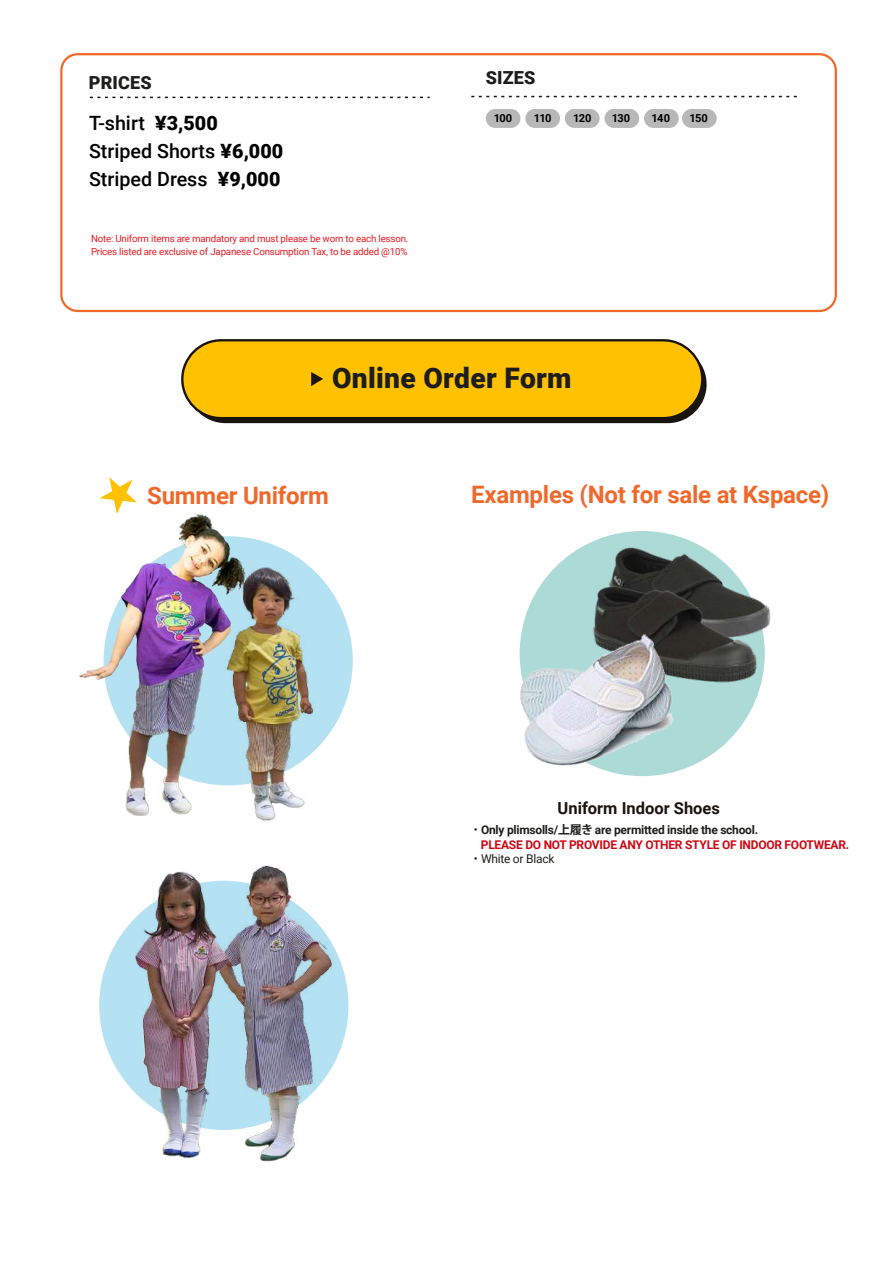
<style>
.page{position:relative;width:893px;height:1263px;background:#fff}
.page>*{position:absolute;margin:0;border:0;box-sizing:border-box;transform-origin:0 0}
.t1{font:900 28.35px "Roboto";letter-spacing:.01em;color:#1d1e1c}
.t2{font:700 24px "Roboto";letter-spacing:-.01em;color:#f0692b}
.t3{font:500 19.65px/28px "Roboto";color:#000}
.t4{font:900 18px "Roboto";letter-spacing:.01em;color:#1d1e1c}
.t5{font:700 16.5px "Roboto";color:#1a140f}
.t6{font:700 12px "Roboto";letter-spacing:-.02em;color:#d10613}
.t7{font:700 12px "Roboto";letter-spacing:-.02em;color:#1e1e1c}
.t8{font:12px "Roboto";letter-spacing:-.02em;color:#1e1e1c}
.t9{font:700 11.1px "Roboto";letter-spacing:-.06em;color:#010000}
.t10{font:9.75px/12.5px "Roboto";letter-spacing:-.02em;color:#ea1c24}
.s1{color:#010000}
.s2{font-weight:900;color:#010000}
.s3{font-weight:900}
.s4{font-family:"Koz Go Pr 6 N";font-weight:400}
.s5{font-family:"Koz Go Pr 6 N"}
</style>
<div class="page">
<div style="left:60px;top:53px;width:777px;height:259px;border:2px solid #f16929;border-radius:16px"></div>
<div style="left:520px;top:531px;width:245px;height:245px;background:#abdad7;border-radius:50%"></div>
<img style="left:594px;top:543px;width:177px;height:181px">
<img style="left:519px;top:617px;width:160px;height:160px">
<svg style="left:100px;top:477px;width:37px;height:27px"></svg>
<div style="left:486px;top:109px;width:34px;height:19px;background:#b9b8b8;border-radius:9px"></div>
<div style="left:525px;top:109px;width:35px;height:19px;background:#b9b8b8;border-radius:9px"></div>
<div style="left:565px;top:109px;width:35px;height:19px;background:#b9b8b8;border-radius:9px"></div>
<div style="left:604px;top:109px;width:35px;height:19px;background:#b9b8b8;border-radius:9px"></div>
<div style="left:644px;top:109px;width:35px;height:19px;background:#b9b8b8;border-radius:9px"></div>
<div style="left:682px;top:109px;width:35px;height:19px;background:#b9b8b8;border-radius:9px"></div>
<svg style="left:471px;top:96px;width:326px;height:1px"></svg>
<svg style="left:90px;top:97px;width:340px;height:1px"></svg>
<img style="left:99px;top:865px;width:238px;height:297px">
<div style="left:187px;top:345px;width:520px;height:78px;background:#1a140f;border-radius:39px"></div>
<div style="left:182px;top:340px;width:520px;height:78px;background:#ffc100;border-radius:39px"></div>
<div style="left:181px;top:339px;width:522px;height:80px;border:2px solid #1a140f;border-radius:39px"></div>
<svg style="left:311px;top:372px;width:12px;height:14px"></svg>
<img style="left:79px;top:504px;width:178px;height:312px">
<img style="left:178px;top:557px;width:175px;height:265px">
<h3 class="t4" style="left:89px;top:70px;width:64px">PRICES</h3>
<h3 class="t4" style="left:486px;top:65px;width:51px">SIZES</h3>
<p class="t9" style="left:494px;top:110px;width:20px">100</p>
<p class="t9" style="left:534px;top:110px;width:19px">110</p>
<p class="t9" style="left:573px;top:110px;width:20px">120</p>
<p class="t9" style="left:612px;top:110px;width:20px">130</p>
<p class="t9" style="left:651px;top:110px;width:20px">140</p>
<p class="t9" style="left:689px;top:110px;width:20px">150</p>
<h3 class="t3" style="left:89px;top:108px;width:196px"><span class="s1">T-shirt</span> <span class="s2">¥3,500<br></span>Striped Shorts <span class="s3">¥6,000<br></span>Striped Dress <span class="s3">¥9,000</span></h3>
<p class="t10" style="left:91px;top:232px;width:319px">Note: Uniform items are mandatory and must please be worn to each lesson.<br>Prices listed are exclusive of Japanese Consumption Tax, to be added @10%</p>
<h1 class="t1" style="left:332px;top:358px;width:241px">Online Order Form</h1>
<h2 class="t2" style="left:147px;top:478px;width:183px">Summer Uniform</h2>
<h2 class="t2" style="left:471px;top:478px;width:360px">Examples (Not for sale at Kspace)</h2>
<h3 class="t5" style="left:558px;top:796px;width:164px">Uniform Indoor Shoes</h3>
<p class="t7" style="left:470px;top:822px;width:290px"><span class="s4">・</span> Only plimsolls/<span class="s5">上履き</span> are permitted inside the school.</p>
<p class="t6" style="left:481px;top:836px;width:370px">PLEASE DO NOT PROVIDE ANY OTHER STYLE OF INDOOR FOOTWEAR.</p>
<p class="t8" style="left:470px;top:850px;width:86px"><span class="s5">・</span> White or Black</p>
</div>
